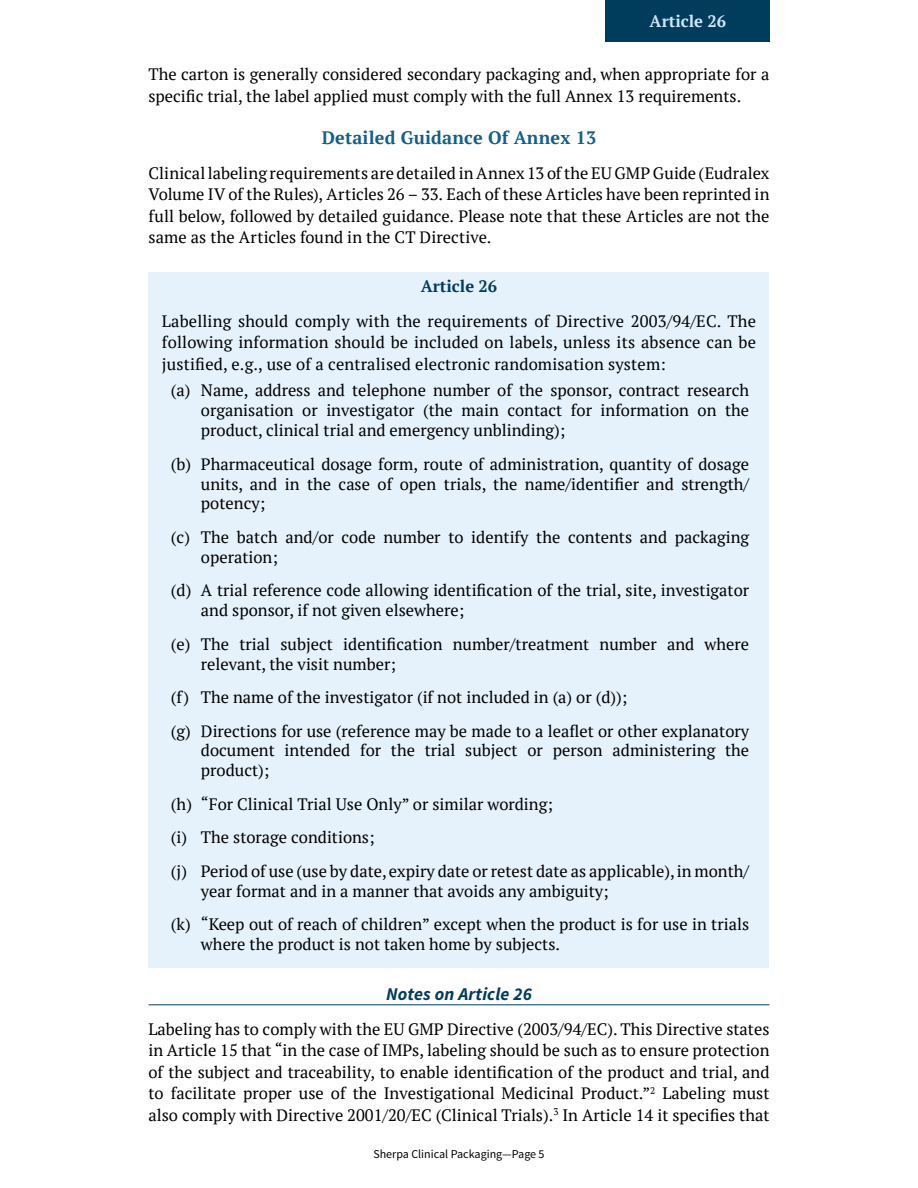
<style>
.page{position:relative;width:918px;height:1188px;background:#fff}
.page>*{position:absolute;margin:0;border:0;box-sizing:border-box;transform-origin:0 0}
.t1{font:700 18px "PT Serif";letter-spacing:.01em;color:#106088}
.t2{font:italic 700 18px "Source Sans Pro";letter-spacing:.01em;color:#003d5d}
.t3{font:16.5px/21.5px "PT Serif";color:#000}
.t4{font:700 16.5px "PT Serif";color:#003d5d}
.t5{font:700 16.5px "PT Serif";color:#cfe7f8}
.t6{font:12px "Source Sans Pro";color:#000}
</style>
<div class="page">
<div style="left:148px;top:272px;width:622px;height:37px;background:#e6f2fb"></div>
<div style="left:148px;top:307px;width:622px;height:73px;background:#e6f2fb"></div>
<div style="left:148px;top:377px;width:622px;height:76px;background:#e6f2fb"></div>
<div style="left:148px;top:450px;width:622px;height:77px;background:#e6f2fb"></div>
<div style="left:148px;top:523px;width:622px;height:57px;background:#e6f2fb"></div>
<div style="left:148px;top:577px;width:622px;height:57px;background:#e6f2fb"></div>
<div style="left:148px;top:630px;width:622px;height:57px;background:#e6f2fb"></div>
<div style="left:148px;top:684px;width:622px;height:36px;background:#e6f2fb"></div>
<div style="left:148px;top:717px;width:622px;height:77px;background:#e6f2fb"></div>
<div style="left:148px;top:790px;width:622px;height:37px;background:#e6f2fb"></div>
<div style="left:148px;top:824px;width:622px;height:37px;background:#e6f2fb"></div>
<div style="left:148px;top:857px;width:622px;height:57px;background:#e6f2fb"></div>
<div style="left:148px;top:911px;width:622px;height:56px;background:#e6f2fb"></div>
<hr style="left:148px;top:1005px;width:622px;height:1px;background:#003d5d">
<div style="left:606px;top:0;width:164px;height:42px;background:#003d5d"></div>
<p class="t5" style="left:650px;top:10px;width:78px">Article 26</p>
<p class="t3" style="left:148px;top:63px;width:622px">The carton is generally considered secondary packaging and, when appropriate for a specific trial, the label applied must comply with the full Annex 13 requirements.</p>
<p class="t1" style="left:322px;top:126px;width:276px">Detailed Guidance Of Annex 13</p>
<p class="t3" style="left:148px;top:162px;width:623px;text-align:justify">Clinical labeling requirements are detailed in Annex 13 of the EU GMP Guide (Eudralex Volume IV of the Rules), Articles 26 – 33. Each of these Articles have been reprinted in full below, followed by detailed guidance. Please note that these Articles are not the same as the Articles found in the CT Directive.</p>
<p class="t4" style="left:421px;top:275px;width:78px">Article 26</p>
<p class="t3" style="left:162px;top:310px;width:595px;text-align:justify">Labelling should comply with the requirements of Directive 2003/94/EC. The following information should be included on labels, unless its absence can be justified, e.g., use of a centralised electronic randomisation system:</p>
<p class="t3" style="left:201px;top:380px;width:550px;line-height:20px;text-align:justify;text-indent:-30px">(a) Name, address and telephone number of the sponsor, contract research organisation or investigator (the main contact for information on the product, clinical trial and emergency unblinding);</p>
<p class="t3" style="left:201px;top:454px;width:550px;line-height:20px;text-align:justify;text-indent:-30px">(b) Pharmaceutical dosage form, route of administration, quantity of dosage units, and in the case of open trials, the name/identifier and strength/ potency;</p>
<p class="t3" style="left:201px;top:527px;width:550px;line-height:20px;text-indent:-30px">(c) The batch and/or code number to identify the contents and packaging operation;</p>
<p class="t3" style="left:201px;top:580px;width:550px;line-height:20px;text-indent:-30px">(d) A trial reference code allowing identification of the trial, site, investigator and sponsor, if not given elsewhere;</p>
<p class="t3" style="left:201px;top:634px;width:550px;line-height:20px;text-indent:-30px">(e) The trial subject identification number/treatment number and where relevant, the visit number;</p>
<p class="t3" style="left:171px;top:680px;width:580px;line-height:33.5px">(f) The name of the investigator (if not included in (a) or (d));<br>(g) Directions for use (reference may be made to a leaflet or other explanatory</p>
<p class="t3" style="left:201px;top:740px;width:550px;line-height:20px">document intended for the trial subject or person administering the product);</p>
<p class="t3" style="left:171px;top:787px;width:580px;line-height:33.5px">(h) “For Clinical Trial Use Only” or similar wording;<br>(i) The storage conditions;<br>(j) Period of use (use by date, expiry date or retest date as applicable), in month/</p>
<p class="t3" style="left:171px;top:874px;width:580px;line-height:33.5px;text-indent:30px">year format and in a manner that avoids any ambiguity;<br>(k) “Keep out of reach of children” except when the product is for use in trials</p>
<p class="t3" style="left:201px;top:933px;width:358px">where the product is not taken home by subjects.</p>
<p class="t2" style="left:386px;top:982px;width:147px">Notes on Article 26</p>
<p class="t3" style="left:148px;top:1018px;width:623px;text-align:justify">Labeling has to comply with the EU GMP Directive (2003/94/EC). This Directive states in Article 15 that “in the case of IMPs, labeling should be such as to ensure protection of the subject and traceability, to enable identification of the product and trial, and to facilitate proper use of the Investigational Medicinal Product.”<sup>2</sup> Labeling must also comply with Directive 2001/20/EC (Clinical Trials). <sup>3</sup> In Article 14 it specifies that</p>
<p class="t6" style="left:373px;top:1147px;width:173px">Sherpa Clinical Packaging—Page 5</p>
</div>
